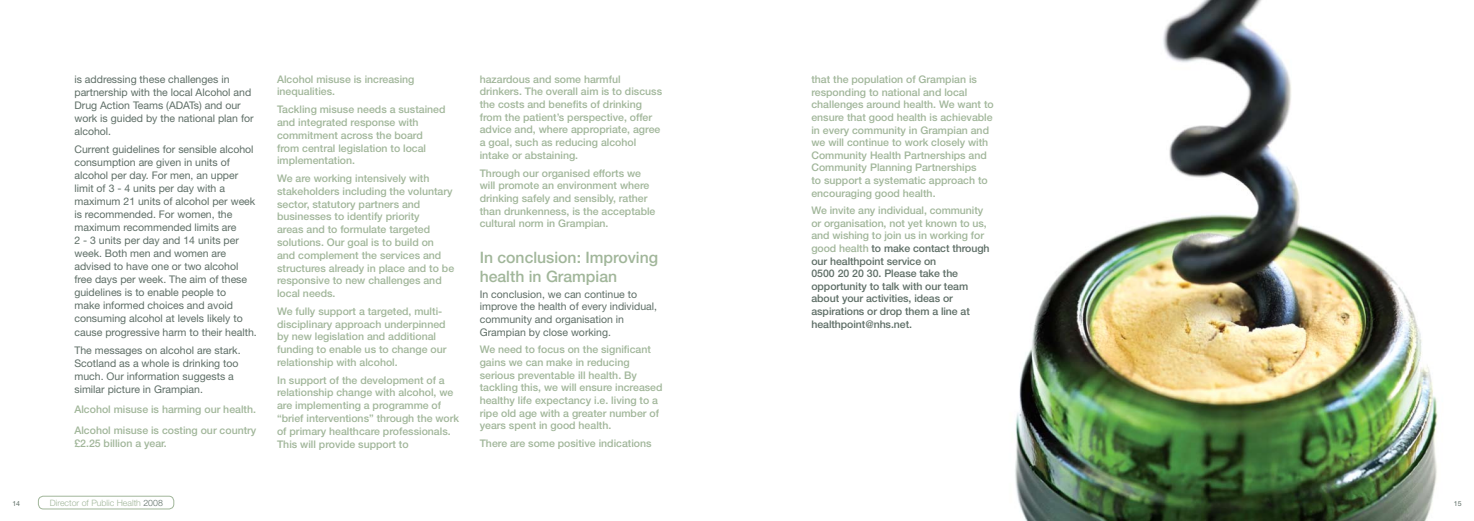
<style>
.page{position:relative;width:1474px;height:521px;background:#fff}
.page>*{position:absolute;margin:0;border:0;box-sizing:border-box;transform-origin:0 0}
.t1{font:500 15.75px/18.9px "Helvetica Neue";color:#a1b69a}
.t2{font:500 10.5px/12.7px "Helvetica Neue";color:#a1b69a}
.t3{font:10.5px/13px "Helvetica Neue";color:#5e6e66}
.t4{font:500 10.5px/12.6px "Helvetica Neue";letter-spacing:-.005em;color:#5e6e66}
.t5{font:300 8.75px "Helvetica Neue";color:#a1b69a}
.t6{font:7px "Helvetica Neue";color:#5e6e66}
.s1{color:#a1b69a}
.s2{color:#5e6e66}
</style>
<div class="page">
<img style="left:1015px;top:0;width:423px;height:521px">
<div style="left:38px;top:496px;width:136px;height:13px;border:1px solid #a1b69a;border-radius:5px"></div>
<p class="t3" style="left:74px;top:72px;width:181px">is addressing these challenges in partnership with the local Alcohol and<br>Drug Action Teams (ADATs) and our work is guided by the national plan for alcohol.</p>
<p class="t3" style="left:74px;top:142px;width:184px">Current guidelines for sensible alcohol consumption are given in units of alcohol per day. For men, an upper limit of 3 - 4 units per day with a maximum 21 units of alcohol per week is recommended. For women, the maximum recommended limits are<br>2 - 3 units per day and 14 units per week. Both men and women are advised to have one or two alcohol free days per week. The aim of these guidelines is to enable people to<br>make informed choices and avoid consuming alcohol at levels likely to cause progressive harm to their health.</p>
<p class="t3" style="left:74px;top:343px;width:168px">The messages on alcohol are stark.<br>Scotland as a whole is drinking too much. Our information suggests a similar picture in Grampian.</p>
<p class="t2" style="left:74px;top:399px;width:183px;line-height:20.5px">Alcohol misuse is harming our health.<br>Alcohol misuse is costing our country</p>
<p class="t2" style="left:74px;top:436px;width:94px">£2.25 billion a year.</p>
<p class="t2" style="left:277px;top:72px;width:139px">Alcohol misuse is increasing inequalities.</p>
<p class="t2" style="left:277px;top:103px;width:170px">Tackling misuse needs a sustained and integrated response with commitment across the board from central legislation to local implementation.</p>
<p class="t2" style="left:277px;top:172px;width:179px">We are working intensively with stakeholders including the voluntary sector, statutory partners and businesses to identify priority<br>areas and to formulate targeted solutions. Our goal is to build on and complement the services and structures already in place and to be responsive to new challenges and local needs.</p>
<p class="t2" style="left:277px;top:305px;width:171px">We fully support a targeted, multi&shy;disciplinary approach underpinned by new legislation and additional funding to enable us to change our relationship with alcohol.</p>
<p class="t2" style="left:277px;top:373px;width:184px">In support of the development of a relationship change with alcohol, we are implementing a programme of “brief interventions” through the work of primary healthcare professionals.<br>This will provide support to</p>
<p class="t2" style="left:480px;top:73px;width:184px">hazardous and some harmful drinkers. The overall aim is to discuss the costs and benefits of drinking from the patient’s perspective, offer advice and, where appropriate, agree a goal, such as reducing alcohol intake or abstaining.</p>
<p class="t2" style="left:480px;top:166px;width:177px">Through our organised efforts we will promote an environment where drinking safely and sensibly, rather than drunkenness, is the acceptable cultural norm in Grampian.</p>
<h1 class="t1" style="left:480px;top:248px;width:180px">In conclusion: Improving health in Grampian</h1>
<p class="t3" style="left:480px;top:287px;width:179px;line-height:12.7px">In conclusion, we can continue to improve the health of every individual, community and organisation in<br>Grampian by close working.</p>
<p class="t2" style="left:480px;top:343px;width:184px">We need to focus on the significant gains we can make in reducing serious preventable ill health. By tackling this, we will ensure increased healthy life expectancy i.e. living to a ripe old age with a greater number of years spent in good health.</p>
<p class="t2" style="left:480px;top:437px;width:173px">There are some positive indications</p>
<p class="t2" style="left:811px;top:72px;width:184px">that the population of Grampian is responding to national and local challenges around health. We want to ensure that good health is achievable in every community in Grampian and we will continue to work closely with Community Health Partnerships and Community Planning Partnerships<br>to support a systematic approach to encouraging good health.</p>
<p class="t4" style="left:811px;top:204px;width:180px"><span class="s1">We invite any individual, community or organisation, not yet known to us, and wishing to join us in working for good health</span> to make contact through our healthpoint service on<br>0500 20 20 30. Please take the opportunity to talk with our team about your activities, ideas or aspirations or drop them a line at healthpoint@nhs.net.</p>
<p class="t6" style="left:12px;top:499px;width:9px">14</p>
<p class="t5" style="left:50px;top:497px;width:114px">Director of Public Health <span class="s2">2008</span></p>
<p class="t6" style="left:1453px;top:499px;width:9px">15</p>
</div>
